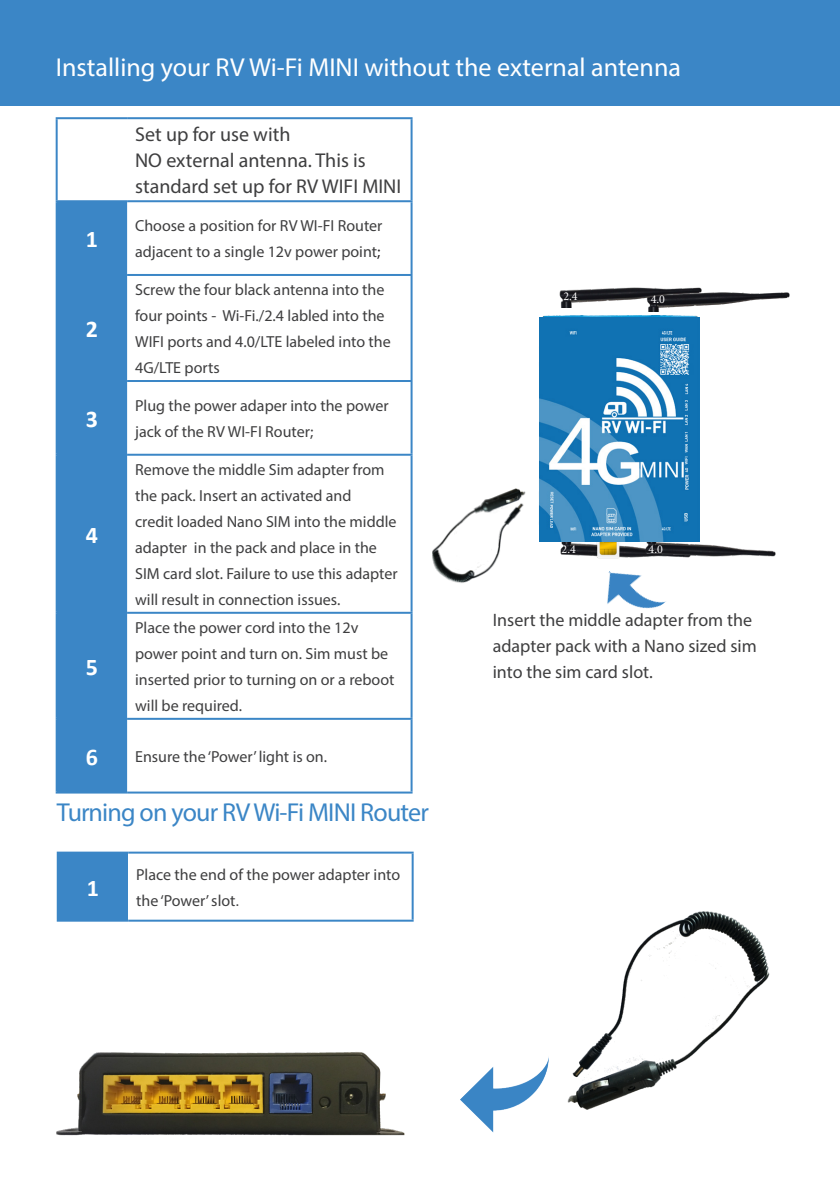
<style>
.page{position:relative;width:840px;height:1191px;background:#fff}
.page>*{position:absolute;margin:0;border:0;box-sizing:border-box;transform-origin:0 0}
.t1{font:26px "Myriad Pro";color:#fff}
.t2{font:26px "Myriad Pro";letter-spacing:-.03em;color:#3b86c6}
.t3{font:700 24px "Calibri";color:#fff}
.t4{font:20px/26px "Myriad Pro";color:#3e3e3f}
.t5{font:18px/26px "Myriad Pro";color:#3e3e3f}
.t6{font:16px/26px "Myriad Pro";color:#3e3e3f}
.t7{font:12px "Minion Pro";color:#fff}
.s1{color:#231f20}
.s2{font-family:"Calibri"}
</style>
<div class="page">
<div style="left:0;top:0;width:839px;height:106px;background:#3b86c6"></div>
<img style="left:539px;top:541px;width:88px;height:15px">
<img style="left:627px;top:538px;width:149px;height:20px">
<img style="left:648px;top:292px;width:142px;height:19px">
<img style="left:559px;top:287px;width:152px;height:21px">
<img style="left:593px;top:541px;width:29px;height:9px">
<img style="left:432px;top:488px;width:94px;height:95px">
<div style="left:58px;top:202px;width:69px;height:589px;background:#3b86c6"></div>
<hr style="left:56px;top:117px;width:71px;height:2px;background:#3b86c6">
<hr style="left:56px;top:119px;width:2px;height:81px;background:#3b86c6">
<hr style="left:127px;top:117px;width:285px;height:2px;background:#3b86c6">
<hr style="left:410px;top:119px;width:2px;height:81px;background:#3b86c6">
<hr style="left:56px;top:200px;width:71px;height:2px;background:#3b86c6">
<hr style="left:56px;top:202px;width:2px;height:72px;background:#3b86c6">
<hr style="left:127px;top:200px;width:285px;height:2px;background:#3b86c6">
<hr style="left:410px;top:202px;width:2px;height:72px;background:#3b86c6">
<hr style="left:56px;top:274px;width:71px;height:2px;background:#3b86c6">
<hr style="left:56px;top:276px;width:2px;height:104px;background:#3b86c6">
<hr style="left:127px;top:274px;width:285px;height:2px;background:#3b86c6">
<hr style="left:410px;top:276px;width:2px;height:104px;background:#3b86c6">
<hr style="left:56px;top:380px;width:71px;height:2px;background:#3b86c6">
<hr style="left:56px;top:382px;width:2px;height:72px;background:#3b86c6">
<hr style="left:127px;top:380px;width:285px;height:2px;background:#3b86c6">
<hr style="left:410px;top:382px;width:2px;height:72px;background:#3b86c6">
<hr style="left:56px;top:454px;width:71px;height:2px;background:#3b86c6">
<hr style="left:56px;top:456px;width:2px;height:156px;background:#3b86c6">
<hr style="left:127px;top:454px;width:285px;height:2px;background:#3b86c6">
<hr style="left:410px;top:456px;width:2px;height:156px;background:#3b86c6">
<hr style="left:56px;top:612px;width:71px;height:2px;background:#3b86c6">
<hr style="left:56px;top:614px;width:2px;height:104px;background:#3b86c6">
<hr style="left:127px;top:612px;width:285px;height:2px;background:#3b86c6">
<hr style="left:410px;top:614px;width:2px;height:104px;background:#3b86c6">
<hr style="left:56px;top:718px;width:71px;height:2px;background:#3b86c6">
<hr style="left:56px;top:720px;width:2px;height:71px;background:#3b86c6">
<hr style="left:127px;top:718px;width:285px;height:2px;background:#3b86c6">
<hr style="left:410px;top:720px;width:2px;height:71px;background:#3b86c6">
<hr style="left:56px;top:791px;width:71px;height:2px;background:#3b86c6">
<hr style="left:127px;top:791px;width:285px;height:2px;background:#3b86c6">
<img style="left:587px;top:550px;width:85px;height:59px">
<div style="left:58px;top:852px;width:70px;height:68px;background:#3b86c6"></div>
<hr style="left:57px;top:851px;width:71px;height:2px;background:#3b86c6">
<hr style="left:57px;top:853px;width:2px;height:66px;background:#3b86c6">
<hr style="left:128px;top:851px;width:285px;height:2px;background:#3b86c6">
<hr style="left:411px;top:853px;width:2px;height:66px;background:#3b86c6">
<hr style="left:57px;top:919px;width:71px;height:2px;background:#3b86c6">
<hr style="left:128px;top:919px;width:285px;height:2px;background:#3b86c6">
<img style="left:567px;top:911px;width:203px;height:199px">
<img style="left:460px;top:1063px;width:87px;height:70px">
<img style="left:57px;top:1052px;width:348px;height:84px">
<img style="left:539px;top:317px;width:160px;height:224px">
<p class="t1" style="left:56px;top:51px;width:626px">Installing your RV Wi-Fi MINI without the external antenna</p>
<p class="t3" style="left:86px;top:222px;width:14px">1</p>
<p class="t3" style="left:86px;top:312px;width:14px">2</p>
<p class="t4" style="left:135px;top:121px;width:267px">Set up for use with<br>NO external antenna. This is standard set up for RV WIFI MINI</p>
<p class="t6" style="left:135px;top:212px;width:249px">Choose a position for RV WI-FI Router adjacent to a single 12v power point<span class="s1">;</span></p>
<p class="t6" style="left:135px;top:276px;width:257px">Screw the four black antenna into the four points - Wi-Fi./2.4 labled into the<br>WIFI ports and 4.0/LTE labeled into the<br>4G/LTE ports</p>
<p class="t3" style="left:86px;top:402px;width:14px">3</p>
<p class="t6" style="left:135px;top:392px;width:255px">Plug the power adaper into the power jack of the RV WI-FI Router;</p>
<p class="t3" style="left:86px;top:518px;width:14px">4</p>
<p class="t3" style="left:86px;top:650px;width:14px">5</p>
<p class="t6" style="left:135px;top:456px;width:264px">Remove the middle Sim adapter from the pack. Insert an activated and<br>credit loaded Nano SIM into the middle adapter in the pack and place in the SIM card slot. Failure to use this adapter will result in connection issues.</p>
<p class="t6" style="left:135px;top:614px;width:261px">Place the power cord into the 12v power point and turn on. Sim must be inserted prior to turning on or a reboot will be required.</p>
<p class="t3" style="left:86px;top:739px;width:14px">6</p>
<p class="t6" style="left:135px;top:743px;width:193px">Ensure the ‘Power’ light is on.</p>
<p class="t2" style="left:57px;top:796px;width:373px">Turning on your RV Wi-Fi MINI Router</p>
<p class="t3" style="left:87px;top:870px;width:14px">1</p>
<p class="t6" style="left:136px;top:861px;width:265px">Place the end of the power adapter into the ‘Power’ slot<span class="s2">.</span></p>
<p class="t7" style="left:563px;top:288px;width:16px">2.4</p>
<p class="t7" style="left:650px;top:291px;width:16px">4.0</p>
<p class="t7" style="left:561px;top:541px;width:16px">2.4</p>
<p class="t7" style="left:648px;top:541px;width:16px">4.0</p>
<p class="t5" style="left:492px;top:607px;width:265px">Insert the middle adapter from the adapter pack with a Nano sized sim into the sim card slot.</p>
</div>
